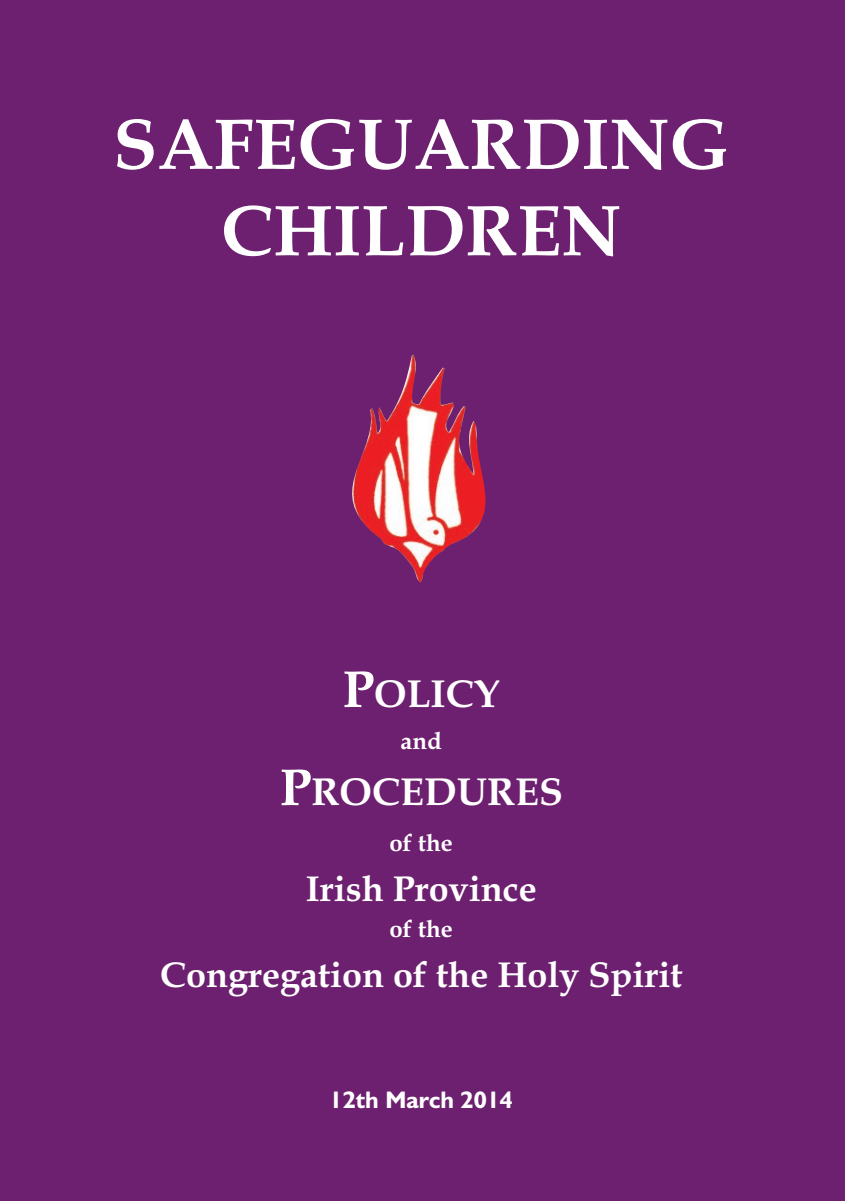
<style>
.page{position:relative;width:845px;height:1201px;background:#6d206f}
.page>*{position:absolute;margin:0;border:0;box-sizing:border-box;transform-origin:0 0}
.t1{font:700 72px/86.4px "Book Antiqua";color:#fff;text-align:center}
.t2{font:700 39px "Book Antiqua";color:#fff}
.t3{font:700 36px "Book Antiqua";color:#fff}
.t4{font:700 24px "Book Antiqua";color:#fff}
.t5{font:700 24px "Humanist 521 BT";color:#fff}
.s1{font-size:52px}
</style>
<div class="page">
<img style="left:352px;top:354px;width:133px;height:228px">
<h1 class="t1" style="left:113px;top:101px;width:617px">SAFEGUARDING<br>CHILDREN</h1>
<p class="t2" style="left:342px;top:670px;width:159px"><span class="s1">P</span>OLICY</p>
<p class="t4" style="left:400px;top:726px;width:43px">and</p>
<p class="t2" style="left:280px;top:769px;width:285px"><span class="s1">P</span>ROCEDURES</p>
<p class="t4" style="left:389px;top:828px;width:65px">of the</p>
<p class="t3" style="left:306px;top:867px;width:232px">Irish Province</p>
<p class="t4" style="left:389px;top:914px;width:65px">of the</p>
<p class="t3" style="left:160px;top:953px;width:523px">Congregation of the Holy Spirit</p>
<p class="t5" style="left:329px;top:1091px;width:185px">12th March 2014</p>
</div>
